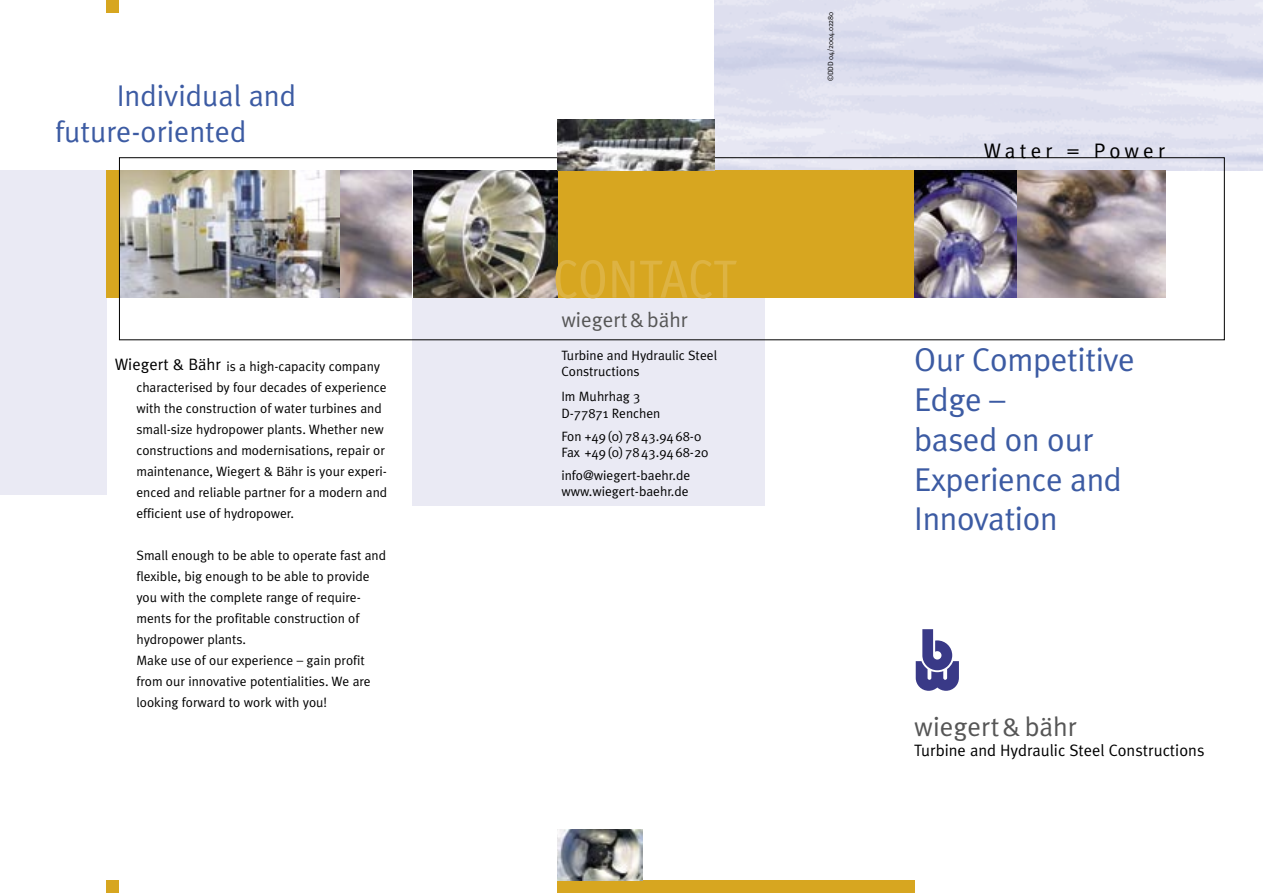
<style>
.page{position:relative;width:1263px;height:893px;background:#fff}
.page>*{position:absolute;margin:0;border:0;box-sizing:border-box;transform-origin:0 0}
.t1{font:54px "Officina Sans";color:#ddb343}
.t2{font:33px/39.8px "Meta Plus Normal";letter-spacing:-.01em;color:#3c5ba3}
.t3{font:30px "Meta Plus Normal";color:#3c5ba3}
.t4{font:27px "Meta Plus Normal";color:#565656}
.t5{font:21px "Meta Plus Normal";color:#565656}
.t6{font:21px "Meta Plus Normal";letter-spacing:.2em;color:#000}
.t7{font:16.5px "Meta Plus Normal";color:#000}
.t8{font:13.5px/21px "Meta Plus Normal";color:#000}
.t9{font:7.5px "Meta Plus Normal";letter-spacing:-.015em;color:#000}
</style>
<div class="page">
<div style="left:0;top:170px;width:106px;height:324px;background:#eaeaf4"></div>
<div style="left:412px;top:298px;width:353px;height:208px;background:#eaeaf4"></div>
<img style="left:714px;top:0;width:549px;height:170px">
<div style="left:557px;top:170px;width:357px;height:128px;background:#d7a620"></div>
<div style="left:106px;top:170px;width:13px;height:128px;background:#d7a620"></div>
<div style="left:106px;top:0;width:13px;height:13px;background:#d7a620"></div>
<div style="left:106px;top:880px;width:13px;height:13px;background:#d7a620"></div>
<div style="left:557px;top:880px;width:357px;height:13px;background:#d7a620"></div>
<img style="left:1016px;top:170px;width:149px;height:128px">
<img style="left:914px;top:170px;width:102px;height:128px">
<img style="left:121px;top:170px;width:219px;height:128px">
<img style="left:413px;top:170px;width:144px;height:128px">
<svg style="left:916px;top:629px;width:43px;height:62px"></svg>
<img style="left:557px;top:829px;width:85px;height:51px">
<div style="left:119px;top:157px;width:1106px;height:183px;border:1px solid #000"></div>
<img style="left:557px;top:119px;width:157px;height:51px">
<svg style="left:340px;top:170px;width:72px;height:128px;background:#a49a9e"></svg>
<p class="t3" style="left:117px;top:78px;width:181px">Individual and</p>
<p class="t3" style="left:55px;top:114px;width:193px">future-oriented</p>
<p class="t7" style="left:115px;top:355px;width:108px">Wiegert &amp; Bähr</p>
<p class="t8" style="left:136px;top:355px;width:252px;text-indent:90px">is a high-capacity company characterised by four decades of experience with the construction of water turbines and small-size hydropower plants. Whether new constructions and modernisations, repair or maintenance, Wiegert &amp; Bähr is your experi&shy;enced and reliable partner for a modern and efficient use of hydropower.</p>
<p class="t8" style="left:136px;top:544px;width:251px">Small enough to be able to operate fast and flexible, big enough to be able to provide you with the complete range of require&shy;ments for the profitable construction of hydropower plants.</p>
<p class="t8" style="left:136px;top:649px;width:236px">Make use of our experience – gain profit from our innovative potentialities. We are looking forward to work with you!</p>
<p class="t1" style="left:553px;top:248px;width:186px">CONTACT</p>
<p class="t5" style="left:561px;top:308px;width:128px">wiegert&amp; bähr</p>
<p class="t8" style="left:561px;top:347px;width:157px;line-height:16.2px">Turbine and Hydraulic Steel<br>Constructions</p>
<p class="t8" style="left:561px;top:386px;width:81px">Im Muhrhag 3</p>
<p class="t8" style="left:561px;top:403px;width:101px">D-77871 Renchen</p>
<p class="t8" style="left:561px;top:425px;width:141px">Fon +49 (0) 78 43.94 68-0</p>
<p class="t8" style="left:561px;top:442px;width:149px">Fax +49 (0) 78 43.94 68-20</p>
<p class="t8" style="left:561px;top:464px;width:130px">info@wiegert-baehr.de</p>
<p class="t8" style="left:561px;top:481px;width:129px">www.wiegert-baehr.de</p>
<p class="t9" style="left:826px;top:81px;width:71px;rotate:-90deg">©DDD 04/2004.02280</p>
<p class="t6" style="left:984px;top:138px;width:183px">Water = Power</p>
<p class="t2" style="left:914px;top:340px;width:222px">Our Competitive<br>Edge –</p>
<p class="t2" style="left:914px;top:419px;width:209px">based on our<br>Experience and<br>Innovation</p>
<p class="t4" style="left:914px;top:711px;width:164px">wiegert&amp; bähr</p>
<p class="t7" style="left:914px;top:740px;width:292px">Turbine and Hydraulic Steel Constructions</p>
</div>
